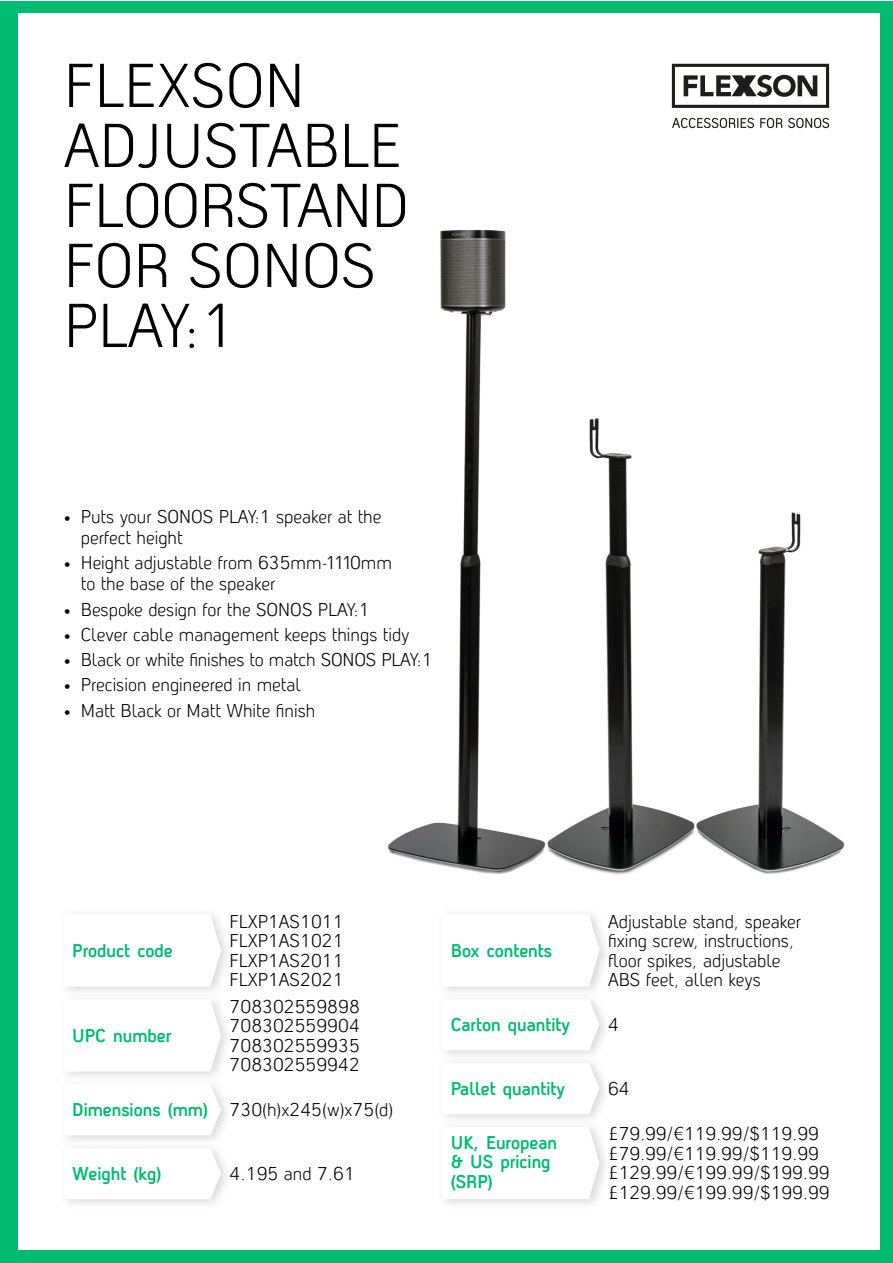
<style>
.page{position:relative;width:893px;height:1263px;background:#fff}
.page>*{position:absolute;margin:0;border:0;box-sizing:border-box;transform-origin:0 0}
.t1{font:60px/60px "Antagometrica BT Light";color:#000}
.t2{font:18px/19.5px "Antagometrica BT Light";color:#000}
.t3{font:700 18px/19.5px "Antagometrica BT";color:#00bc70}
</style>
<div class="page">
<img style="left:388px;top:229px;width:456px;height:646px">
<div style="left:437px;top:1056px;width:175px;height:69px;background:#7f7e7e;opacity:.3"></div>
<svg style="left:443px;top:1064px;width:157px;height:50px"></svg>
<div style="left:0;top:1px;width:892px;height:12px;background:#00bc70"></div>
<div style="left:0;top:1250px;width:892px;height:13px;background:#00bc70"></div>
<div style="left:0;top:1px;width:17px;height:1262px;background:#00bc70"></div>
<div style="left:880px;top:1px;width:12px;height:1262px;background:#00bc70"></div>
<svg style="left:672px;top:64px;width:157px;height:44px"></svg>
<svg style="left:760px;top:118px;width:22px;height:10px"></svg>
<svg style="left:788px;top:118px;width:42px;height:10px"></svg>
<svg style="left:672px;top:118px;width:82px;height:10px"></svg>
<div style="left:437px;top:1119px;width:175px;height:91px;background:#7f7e7e;opacity:.3"></div>
<svg style="left:442px;top:1127px;width:158px;height:72px"></svg>
<div style="left:437px;top:992px;width:175px;height:70px;background:#7f7e7e;opacity:.3"></div>
<svg style="left:590px;top:1002px;width:10px;height:48px"></svg>
<div style="left:437px;top:907px;width:175px;height:91px;background:#7f7e7e;opacity:.3"></div>
<svg style="left:442px;top:914px;width:158px;height:72px"></svg>
<div style="left:58px;top:907px;width:175px;height:91px;background:#7f7e7e;opacity:.3"></div>
<svg style="left:64px;top:914px;width:157px;height:72px"></svg>
<div style="left:58px;top:992px;width:175px;height:91px;background:#7f7e7e;opacity:.3"></div>
<svg style="left:64px;top:999px;width:157px;height:72px"></svg>
<div style="left:58px;top:1077px;width:175px;height:70px;background:#7f7e7e;opacity:.3"></div>
<svg style="left:64px;top:1084px;width:157px;height:51px"></svg>
<div style="left:58px;top:1141px;width:175px;height:69px;background:#7f7e7e;opacity:.3"></div>
<svg style="left:64px;top:1148px;width:157px;height:51px"></svg>
<h1 class="t1" style="left:64px;top:55px;width:347px">FLEXSON<br>ADJUSTABLE<br>FLOORSTAND<br>FOR SONOS<br>PLAY:1</h1>
<p class="t2" style="left:81px;top:506px;width:302px;line-height:21px;text-indent:-17px">• Puts your SONOS PLAY:1 speaker at the perfect height</p>
<p class="t2" style="left:81px;top:552px;width:313px;line-height:21px;text-indent:-17px">• Height adjustable from 635mm-1110mm to the base of the speaker</p>
<p class="t2" style="left:64px;top:599px;width:307px">• Bespoke design for the SONOS PLAY:1</p>
<p class="t2" style="left:64px;top:625px;width:347px">• Clever cable management keeps things tidy</p>
<p class="t2" style="left:64px;top:650px;width:370px">• Black or white finishes to match SONOS PLAY:1</p>
<p class="t2" style="left:64px;top:675px;width:239px">• Precision engineered in metal</p>
<p class="t2" style="left:64px;top:700px;width:253px">• Matt Black or Matt White finish</p>
<p class="t2" style="left:230px;top:911px;width:115px;text-align:justify">FLXP1AS1011<br>FLXP1AS1021<br>FLXP1AS2011<br>FLXP1AS2021</p>
<p class="t3" style="left:72px;top:940px;width:102px">Product code</p>
<p class="t3" style="left:451px;top:940px;width:103px">Box contents</p>
<p class="t3" style="left:72px;top:1025px;width:100px">UPC number</p>
<p class="t3" style="left:72px;top:1100px;width:137px">Dimensions (mm)</p>
<p class="t3" style="left:72px;top:1164px;width:91px">Weight (kg)</p>
<p class="t2" style="left:230px;top:996px;width:132px;text-align:justify">708302559898<br>708302559904<br>708302559935<br>708302559942</p>
<p class="t2" style="left:230px;top:1100px;width:165px">730(h)x245(w)x75(d)</p>
<p class="t2" style="left:230px;top:1164px;width:127px">4.195 and 7.61</p>
<p class="t3" style="left:451px;top:1015px;width:121px">Carton quantity</p>
<p class="t3" style="left:451px;top:1079px;width:116px">Pallet quantity</p>
<p class="t3" style="left:451px;top:1132px;width:108px">UK, European &amp; US pricing (SRP)</p>
<p class="t2" style="left:608px;top:911px;width:194px">Adjustable stand, speaker fixing screw, instructions, floor spikes, adjustable<br>ABS feet, allen keys</p>
<p class="t2" style="left:608px;top:1015px;width:12px">4</p>
<p class="t2" style="left:608px;top:1079px;width:23px">64</p>
<p class="t2" style="left:608px;top:1124px;width:223px">£79.99/€119.99/$119.99 £79.99/€119.99/$119.99 £129.99/€199.99/$199.99 £129.99/€199.99/$199.99</p>
</div>
